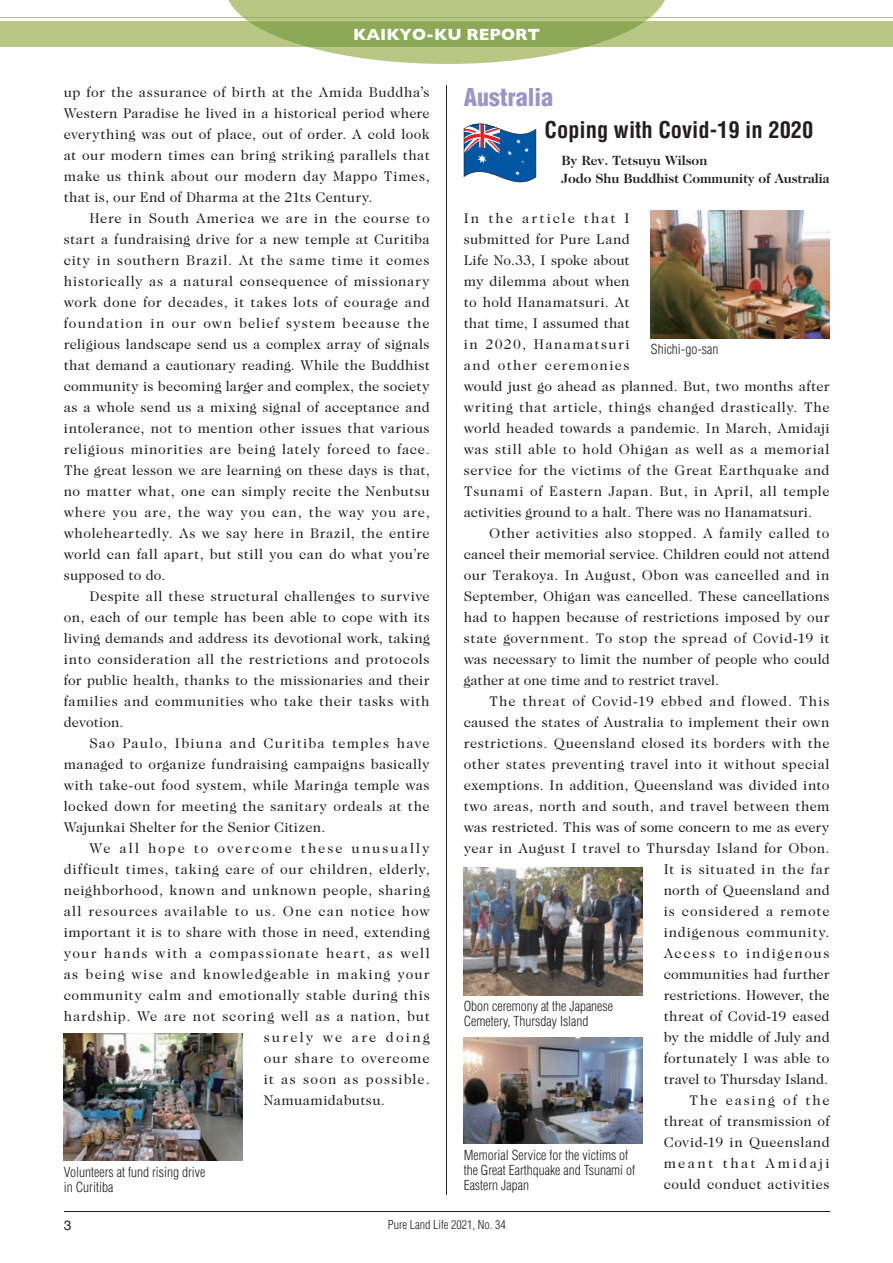
<style>
.page{position:relative;width:893px;height:1263px;background:#fff}
.page>*{position:absolute;margin:0;border:0;box-sizing:border-box;transform-origin:0 0}
.t1{font:900 condensed 24px "Helvetica";color:#9a94c8}
.t2{font:700 condensed 22.5px "Helvetica";color:#231f20}
.t3{font:700 16.5px "Gill Sans";color:#fff}
.t4{font:14.25px/21px "Caslon Two Twenty Four";letter-spacing:.035em;color:#231f20;text-align:justify}
.t5{font:14.25px "Caslon Two Twenty Four";letter-spacing:.055em;color:#231f20}
.t6{font:14.25px "Caslon Two Twenty Four";letter-spacing:.08em;color:#231f20}
.t7{font:14.25px "Caslon Two Twenty Four";letter-spacing:.07em;color:#231f20}
.t8{font:14.25px "Caslon Two Twenty Four";letter-spacing:.085em;color:#231f20}
.t9{font:14.25px "Caslon Two Twenty Four";letter-spacing:.135em;color:#231f20}
.t10{font:14.25px "Caslon Two Twenty Four";letter-spacing:.065em;color:#231f20}
.t11{font:14.25px "Caslon Two Twenty Four";letter-spacing:.15em;color:#231f20}
.t12{font:300 condensed 13.5px/15px "Helvetica";color:#231f20}
.t13{font:700 13.5px/18px "Caslon Two Twenty Four";color:#231f20}
.t14{font:13.5px "Helvetica";color:#231f20}
.t15{font:300 condensed 12px "Helvetica";color:#231f20}
</style>
<div class="page">
<hr style="left:64px;top:1212px;width:765px;height:1px;background:#231f20">
<div style="left:463px;top:123px;width:79px;height:60px;background:linear-gradient(to bottom,#fff,#fff)"></div>
<svg style="left:463px;top:123px;width:73px;height:60px"></svg>
<hr style="left:446px;top:85px;width:1px;height:1110px;background:#231f20">
<img style="left:463px;top:868px;width:179px;height:127px">
<img style="left:463px;top:1038px;width:179px;height:106px">
<img style="left:651px;top:211px;width:178px;height:127px">
<img style="left:64px;top:1033px;width:178px;height:128px">
<div style="left:0;top:21px;width:892px;height:26px;background:#b8c783"></div>
<hr style="left:0;top:17px;width:892px;height:1px;background:#b8c783">
<svg style="left:228px;top:0;width:437px;height:64px"></svg>
<p class="t3" style="left:353px;top:25px;width:188px">KAIKYO-KU REPORT</p>
<p class="t4" style="left:64px;top:83px;width:367px">up for the assurance of birth at the Amida Buddha’s Western Paradise he lived in a historical period where everything was out of place, out of order. A cold look at our modern times can bring striking parallels that make us think about our modern day Mappo Times, that is, our End of Dharma at the 21ts Century.</p>
<p class="t4" style="left:64px;top:209px;width:367px;text-indent:26px">Here in South America we are in the course to start a fundraising drive for a new temple at Curitiba city in southern Brazil. At the same time it comes historically as a natural consequence of missionary work done for decades, it takes lots of courage and foundation in our own belief system because the religious landscape send us a complex array of signals that demand a cautionary reading. While the Buddhist community is becoming larger and complex, the society as a whole send us a mixing signal of acceptance and intolerance, not to mention other issues that various religious minorities are being lately forced to face.<br>The great lesson we are learning on these days is that, no matter what, one can simply recite the Nenbutsu where you are, the way you can, the way you are, wholeheartedly. As we say here in Brazil, the entire world can fall apart, but still you can do what you’re supposed to do.</p>
<p class="t4" style="left:64px;top:587px;width:367px;text-indent:26px">Despite all these structural challenges to survive on, each of our temple has been able to cope with its living demands and address its devotional work, taking into consideration all the restrictions and protocols for public health, thanks to the missionaries and their families and communities who take their tasks with devotion.</p>
<p class="t4" style="left:64px;top:734px;width:367px;text-indent:26px">Sao Paulo, Ibiuna and Curitiba temples have managed to organize fundraising campaigns basically with take-out food system, while Maringa temple was locked down for meeting the sanitary ordeals at the Wajunkai Shelter for the Senior Citizen.</p>
<p class="t9" style="left:89px;top:841px;width:342px">We all hope to overcome these unusually</p>
<p class="t5" style="left:64px;top:862px;width:367px">difficult times, taking care of our children, elderly,</p>
<p class="t4" style="left:64px;top:881px;width:367px">neighborhood, known and unknown people, sharing</p>
<p class="t7" style="left:64px;top:904px;width:367px">all resources available to us. One can notice how</p>
<p class="t4" style="left:64px;top:923px;width:367px">important it is to share with those in need, extending</p>
<p class="t8" style="left:64px;top:947px;width:367px">your hands with a compassionate heart, as well</p>
<p class="t6" style="left:64px;top:968px;width:367px">as being wise and knowledgeable in making your</p>
<p class="t4" style="left:64px;top:986px;width:367px">community calm and emotionally stable during this</p>
<p class="t5" style="left:64px;top:1010px;width:367px">hardship. We are not scoring well as a nation, but</p>
<p class="t11" style="left:264px;top:1031px;width:167px">surely we are doing</p>
<p class="t10" style="left:264px;top:1052px;width:167px">our share to overcome</p>
<p class="t6" style="left:264px;top:1073px;width:167px">it as soon as possible.</p>
<p class="t4" style="left:264px;top:1091px;width:123px">Namuamidabutsu.</p>
<p class="t12" style="left:64px;top:1166px;width:143px">Volunteers at fund rising drive in Curitiba</p>
<h1 class="t1" style="left:463px;top:88px;width:91px">Australia</h1>
<h2 class="t2" style="left:544px;top:119px;width:270px">Coping with Covid-19 in 2020</h2>
<p class="t13" style="left:561px;top:151px;width:269px">By Rev. Tetsuyu Wilson<br>Jodo Shu Buddhist Community of Australia</p>
<p class="t4" style="left:463px;top:209px;width:367px;text-align:left">In the article that I<br>submitted for Pure Land<br>Life No.33, I spoke about<br>my dilemma about when<br>to hold Hanamatsuri. At<br>that time, I assumed that<br>in 2020, Hanamatsuri<br>and other ceremonies<br>would just go ahead as planned. But, two months after writing that article, things changed drastically. The world headed towards a pandemic. In March, Amidaji was still able to hold Ohigan as well as a memorial service for the victims of the Great Earthquake and Tsunami of Eastern Japan. But, in April, all temple activities ground to a halt. There was no Hanamatsuri.</p>
<p class="t4" style="left:463px;top:524px;width:367px;text-indent:26px">Other activities also stopped. A family called to cancel their memorial service. Children could not attend our Terakoya. In August, Obon was cancelled and in September, Ohigan was cancelled. These cancellations had to happen because of restrictions imposed by our state government. To stop the spread of Covid-19 it was necessary to limit the number of people who could gather at one time and to restrict travel.</p>
<p class="t4" style="left:463px;top:692px;width:367px;text-align:right">The threat of Covid-19 ebbed and flowed. This caused the states of Australia to implement their own restrictions. Queensland closed its borders with the other states preventing travel into it without special exemptions. In addition, Queensland was divided into two areas, north and south, and travel between them was restricted. This was of some concern to me as every year in August I travel to Thursday Island for Obon.<br>It is situated in the far<br>north of Queensland and<br>is considered a remote<br>indigenous community.<br>Access to indigenous<br>communities had further<br>restrictions. However, the<br>threat of Covid-19 eased<br>by the middle of July and<br>fortunately I was able to<br>travel to Thursday Island.<br>The easing of the<br>threat of transmission of<br>Covid-19 in Queensland<br>meant that Amidaji<br>could conduct activities</p>
<p class="t12" style="left:651px;top:343px;width:69px">Shichi-go-san</p>
<p class="t12" style="left:463px;top:1000px;width:151px">Obon ceremony at the Japanese<br>Cemetery, Thursday Island</p>
<p class="t12" style="left:463px;top:1149px;width:173px">Memorial Service for the victims of the Great Earthquake and Tsunami of<br>Eastern Japan</p>
<p class="t14" style="left:64px;top:1220px;width:9px">3</p>
<p class="t15" style="left:387px;top:1219px;width:119px">Pure Land Life 2021, No. 34</p>
</div>
